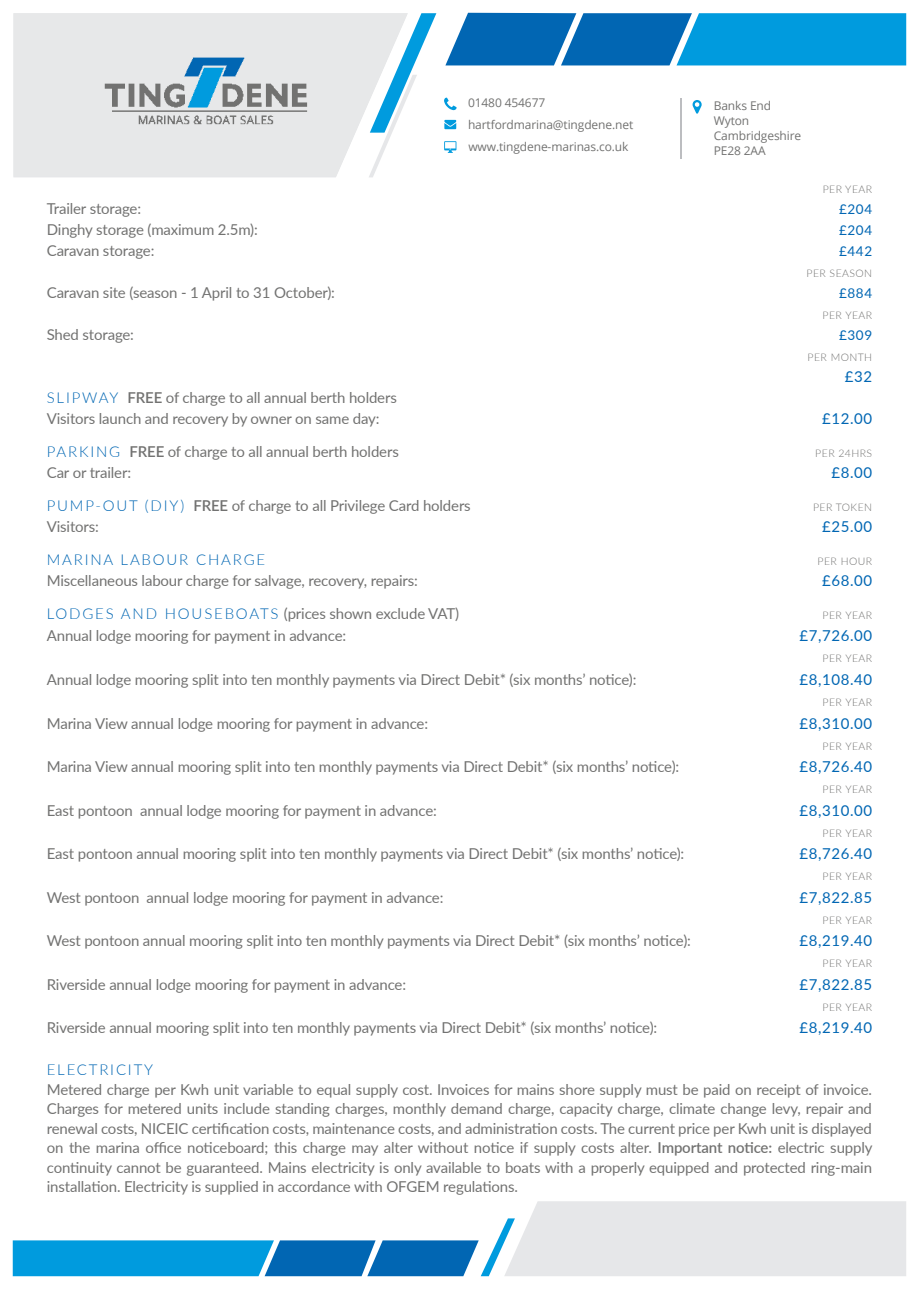
<style>
.page{position:relative;width:919px;height:1289px;background:#fff}
.page>*{position:absolute;margin:0;border:0;box-sizing:border-box;transform-origin:0 0}
.t1{font:15px/19.5px "Lato";letter-spacing:-.01em;color:#727271}
.t2{font:15px "Lato";letter-spacing:.04em;color:#0166b3}
.t3{font:300 15px "Lato";letter-spacing:.12em;color:#0166b3}
.t4{font:13.5px "Lato";letter-spacing:.04em;color:#0166b3}
.t5{font:12px/15px "Open Sans";letter-spacing:-.01em;color:#727271}
.t6{font:300 10.5px "Lato";letter-spacing:.04em;color:#727271}
.s1{font-weight:300;color:#0166b3}
.s2{font-weight:600}
</style>
<div class="page">
<img style="left:13px;top:13px;width:355px;height:164px">
<svg style="left:692px;top:100px;width:9px;height:14px"></svg>
<hr style="left:680px;top:98px;width:1px;height:61px;background:#bcbdc0">
<svg style="left:444px;top:98px;width:12px;height:12px"></svg>
<svg style="left:444px;top:120px;width:12px;height:9px"></svg>
<svg style="left:445px;top:13px;width:461px;height:52px;background:#0f88cb"></svg>
<svg style="left:368px;top:13px;width:68px;height:164px"></svg>
<svg style="left:13px;top:1201px;width:893px;height:75px"></svg>
<svg style="left:444px;top:141px;width:12px;height:12px"></svg>
<p class="t5" style="left:468px;top:94px;width:167px;line-height:21.5px">01480 454677 hartfordmarina@tingdene.net</p>
<p class="t5" style="left:713px;top:99px;width:89px">Banks End<br>Wyton<br>Cambridgeshire</p>
<p class="t5" style="left:468px;top:140px;width:162px">www.tingdene-marinas.co.uk</p>
<p class="t5" style="left:713px;top:144px;width:53px">PE28 2AA</p>
<p class="t6" style="left:822px;top:185px;width:51px">PER YEAR</p>
<p class="t1" style="left:47px;top:200px;width:96px">Trailer storage:</p>
<p class="t4" style="left:839px;top:203px;width:34px">£204</p>
<p class="t1" style="left:47px;top:219px;width:213px">Dinghy storage (maximum 2.5m):</p>
<p class="t4" style="left:839px;top:224px;width:34px">£204</p>
<p class="t1" style="left:47px;top:242px;width:109px">Caravan storage:</p>
<p class="t4" style="left:839px;top:245px;width:34px">£442</p>
<p class="t6" style="left:806px;top:269px;width:67px">PER SEASON</p>
<p class="t1" style="left:47px;top:282px;width:290px">Caravan site (season - 1 April to 31 October):</p>
<p class="t4" style="left:839px;top:287px;width:34px">£884</p>
<p class="t6" style="left:822px;top:311px;width:51px">PER YEAR</p>
<p class="t1" style="left:47px;top:326px;width:89px">Shed storage:</p>
<p class="t4" style="left:839px;top:329px;width:34px">£309</p>
<p class="t6" style="left:807px;top:353px;width:66px">PER MONTH</p>
<p class="t2" style="left:844px;top:370px;width:29px">£32</p>
<p class="t1" style="left:47px;top:388px;width:351px;line-height:21px"><span class="s1">SLIPWAY</span> <span class="s2">FREE</span> of charge to all annual berth holders<br>Visitors launch and recovery by owner on same day:</p>
<p class="t2" style="left:822px;top:412px;width:52px">£12.00</p>
<p class="t1" style="left:47px;top:443px;width:353px"><span class="s1">PARKING</span> <span class="s2">FREE</span> of charge to all annual berth holders</p>
<p class="t6" style="left:815px;top:449px;width:58px">PER 24HRS</p>
<p class="t1" style="left:47px;top:464px;width:86px">Car or trailer:</p>
<p class="t2" style="left:831px;top:466px;width:42px">£8.00</p>
<p class="t1" style="left:47px;top:497px;width:425px"><span class="s1">PUMP-OUT (DIY)</span> <span class="s2">FREE</span> of charge to all Privilege Card holders</p>
<p class="t6" style="left:813px;top:503px;width:61px">PER TOKEN</p>
<p class="t1" style="left:47px;top:518px;width:54px">Visitors:</p>
<p class="t2" style="left:822px;top:520px;width:52px">£25.00</p>
<p class="t3" style="left:47px;top:553px;width:220px">MARINA LABOUR CHARGE</p>
<p class="t6" style="left:817px;top:557px;width:56px">PER HOUR</p>
<p class="t1" style="left:47px;top:572px;width:372px">Miscellaneous labour charge for salvage, recovery, repairs:</p>
<p class="t2" style="left:822px;top:574px;width:52px">£68.00</p>
<p class="t1" style="left:47px;top:603px;width:414px"><span class="s1">LODGES AND HOUSEBOATS</span> (prices shown exclude VAT)</p>
<p class="t6" style="left:822px;top:611px;width:51px">PER YEAR</p>
<p class="t1" style="left:47px;top:627px;width:301px">Annual lodge mooring for payment in advance:</p>
<p class="t2" style="left:799px;top:630px;width:74px">£7,726.00</p>
<p class="t6" style="left:822px;top:654px;width:51px">PER YEAR</p>
<p class="t1" style="left:47px;top:669px;width:591px">Annual lodge mooring split into ten monthly payments via Direct Debit* (six months’ notice):</p>
<p class="t2" style="left:799px;top:673px;width:74px">£8,108.40</p>
<p class="t6" style="left:822px;top:698px;width:51px">PER YEAR</p>
<p class="t1" style="left:47px;top:714px;width:383px">Marina View annual lodge mooring for payment in advance:</p>
<p class="t2" style="left:799px;top:717px;width:74px">£8,310.00</p>
<p class="t6" style="left:822px;top:741px;width:51px">PER YEAR</p>
<p class="t1" style="left:47px;top:758px;width:634px">Marina View annual mooring split into ten monthly payments via Direct Debit* (six months’ notice):</p>
<p class="t2" style="left:799px;top:760px;width:74px">£8,726.40</p>
<p class="t6" style="left:822px;top:785px;width:51px">PER YEAR</p>
<p class="t1" style="left:47px;top:801px;width:391px">East pontoon annual lodge mooring for payment in advance:</p>
<p class="t2" style="left:799px;top:804px;width:74px">£8,310.00</p>
<p class="t6" style="left:822px;top:828px;width:51px">PER YEAR</p>
<p class="t1" style="left:47px;top:845px;width:639px">East pontoon annual mooring split into ten monthly payments via Direct Debit* (six months’ notice):</p>
<p class="t2" style="left:799px;top:847px;width:74px">£8,726.40</p>
<p class="t6" style="left:822px;top:872px;width:51px">PER YEAR</p>
<p class="t1" style="left:47px;top:888px;width:398px">West pontoon annual lodge mooring for payment in advance:</p>
<p class="t2" style="left:799px;top:891px;width:74px">£7,822.85</p>
<p class="t6" style="left:822px;top:915px;width:51px">PER YEAR</p>
<p class="t1" style="left:47px;top:932px;width:645px">West pontoon annual mooring split into ten monthly payments via Direct Debit* (six months’ notice):</p>
<p class="t2" style="left:799px;top:934px;width:74px">£8,219.40</p>
<p class="t6" style="left:822px;top:959px;width:51px">PER YEAR</p>
<p class="t1" style="left:47px;top:975px;width:361px">Riverside annual lodge mooring for payment in advance:</p>
<p class="t2" style="left:799px;top:978px;width:74px">£7,822.85</p>
<p class="t6" style="left:822px;top:1002px;width:51px">PER YEAR</p>
<p class="t1" style="left:47px;top:1019px;width:612px">Riverside annual mooring split into ten monthly payments via Direct Debit* (six months’ notice):</p>
<p class="t2" style="left:799px;top:1021px;width:74px">£8,219.40</p>
<p class="t3" style="left:47px;top:1063px;width:108px">ELECTRICITY</p>
<p class="t1" style="left:47px;top:1080px;width:827px;text-align:justify">Metered charge per Kwh unit variable to equal supply cost. Invoices for mains shore supply must be paid on receipt of invoice.<br>Charges for metered units include standing charges, monthly demand charge, capacity charge, climate change levy, repair and renewal costs, NICEIC certification costs, maintenance costs, and administration costs. The current price per Kwh unit is displayed on the marina office noticeboard; this charge may alter without notice if supply costs alter. <span class="s2">Important notice:</span> electric supply continuity cannot be guaranteed. Mains electricity is only available to boats with a properly equipped and protected ring-main installation. Electricity is supplied in accordance with OFGEM regulations.</p>
</div>
